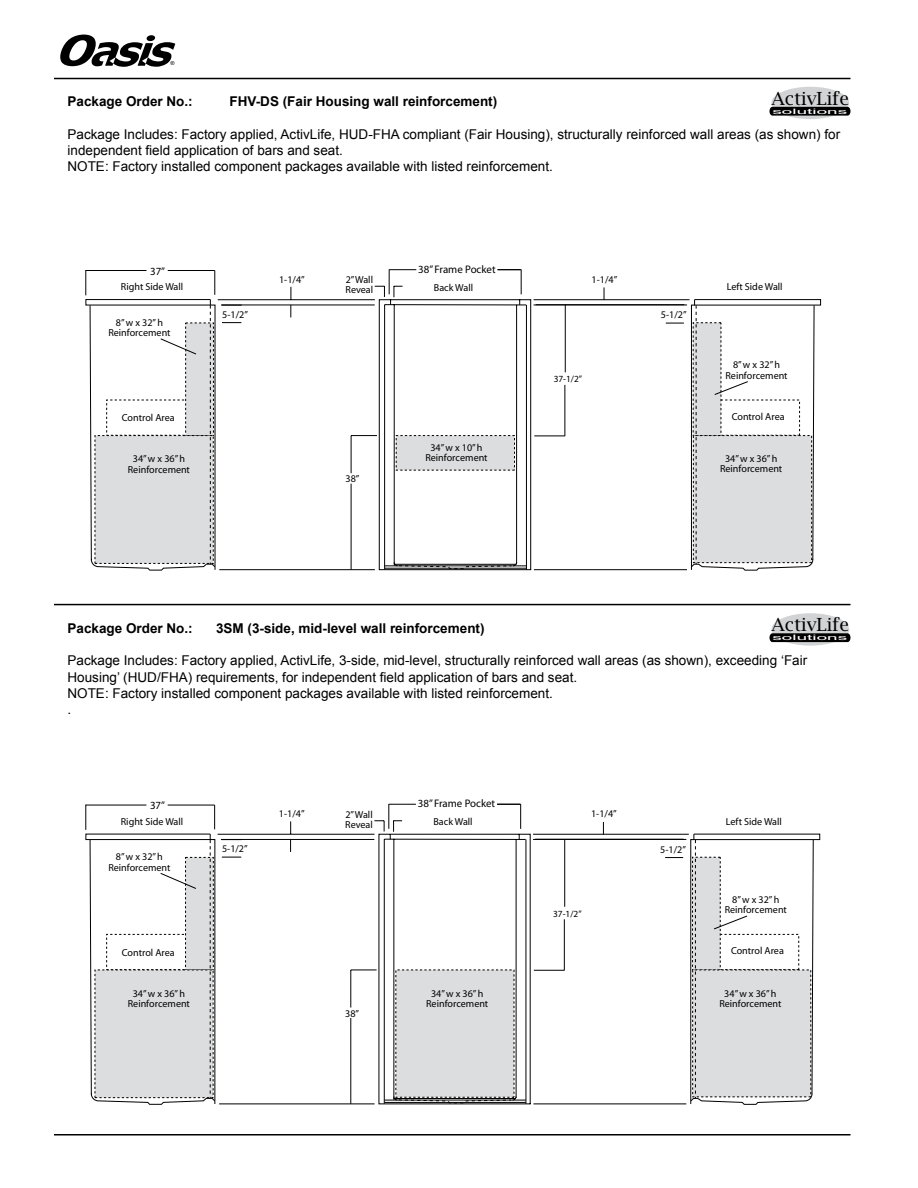
<style>
.page{position:relative;width:918px;height:1188px;background:#fff}
.page>*{position:absolute;margin:0;border:0;box-sizing:border-box;transform-origin:0 0}
.t1{font:18px "Lucida Bright";color:#000}
.t2{font:13.5px/16.2px "Arial";color:#000}
.t3{font:700 13.5px "Arial";color:#000}
.t4{font:10.95px "Myriad";color:#000}
.t5{font:10.2px/10.2px "Myriad";color:#000;text-align:center}
.t6{font:9.45px/9.4px "Myriad";color:#000;text-align:center}
.t7{font:7.5px "Arial Narrow";color:#fff;scale:3.08 1}
.t8{font:5.55px "Arial";color:#000}
</style>
<div class="page">
<svg style="left:86px;top:803px;width:435px;height:301px"></svg>
<svg style="left:533px;top:834px;width:287px;height:271px"></svg>
<svg style="left:690px;top:834px;width:124px;height:271px"></svg>
<svg style="left:603px;top:822px;width:1px;height:12px"></svg>
<hr style="left:219px;top:1104px;width:156px;height:1px;background:#000">
<hr style="left:218px;top:834px;width:157px;height:1px;background:#000">
<hr style="left:221px;top:839px;width:153px;height:1px;background:#000">
<hr style="left:533px;top:1104px;width:153px;height:1px;background:#000">
<hr style="left:533px;top:834px;width:156px;height:1px;background:#000">
<hr style="left:533px;top:839px;width:153px;height:1px;background:#000">
<svg style="left:86px;top:805px;width:155px;height:300px"></svg>
<hr style="left:86px;top:805px;width:60px;height:1px;background:#000">
<hr style="left:168px;top:805px;width:47px;height:1px;background:#000">
<svg style="left:290px;top:821px;width:1px;height:31px"></svg>
<svg style="left:351px;top:804px;width:180px;height:301px"></svg>
<svg style="left:533px;top:299px;width:288px;height:271px"></svg>
<svg style="left:691px;top:299px;width:124px;height:271px"></svg>
<svg style="left:604px;top:287px;width:1px;height:12px"></svg>
<svg style="left:291px;top:287px;width:1px;height:12px"></svg>
<hr style="left:219px;top:569px;width:156px;height:1px;background:#000">
<hr style="left:218px;top:299px;width:157px;height:1px;background:#000">
<hr style="left:221px;top:305px;width:154px;height:1px;background:#000">
<hr style="left:534px;top:569px;width:153px;height:1px;background:#000">
<hr style="left:534px;top:299px;width:156px;height:1px;background:#000">
<hr style="left:534px;top:305px;width:153px;height:1px;background:#000">
<svg style="left:86px;top:270px;width:130px;height:300px"></svg>
<hr style="left:86px;top:270px;width:60px;height:1px;background:#000">
<hr style="left:168px;top:270px;width:47px;height:1px;background:#000">
<svg style="left:291px;top:305px;width:1px;height:12px"></svg>
<svg style="left:351px;top:269px;width:181px;height:301px"></svg>
<hr style="left:54px;top:604px;width:796px;height:1px;background:#000">
<div style="left:772px;top:613px;width:77px;height:33px;background:#d1d3d4;border-radius:50%"></div>
<svg style="left:770px;top:633px;width:80px;height:9px"></svg>
<div style="left:772px;top:87px;width:77px;height:32px;background:#d1d3d4;border-radius:50%"></div>
<svg style="left:770px;top:107px;width:80px;height:9px"></svg>
<svg style="left:60px;top:35px;width:115px;height:32px"></svg>
<hr style="left:54px;top:78px;width:796px;height:1px;background:#000">
<hr style="left:54px;top:1134px;width:796px;height:2px;background:#000">
<p class="t8" style="left:170px;top:60px;width:6px">®</p>
<h1 class="t1" style="left:771px;top:88px;width:79px">ActivLife</h1>
<p class="t7" style="left:772px;top:107px;width:26px">solutions</p>
<p class="t3" style="left:68px;top:93px;width:127px">Package Order No.:</p>
<p class="t3" style="left:230px;top:93px;width:269px">FHV-DS (Fair Housing wall reinforcement)</p>
<p class="t2" style="left:68px;top:126px;width:774px">Package Includes: Factory applied, ActivLife, HUD-FHA compliant (Fair Housing), structurally reinforced wall areas (as shown) for independent field application of bars and seat.<br>NOTE: Factory installed component packages available with listed reinforcement.</p>
<p class="t8" style="left:808px;top:99px;width:6px">®</p>
<p class="t6" style="left:731px;top:128px;width:56px">+ 0 / -3/8-inch</p>
<p class="t4" style="left:150px;top:265px;width:17px">37”</p>
<p class="t4" style="left:418px;top:264px;width:79px">38”Frame Pocket</p>
<p class="t5" style="left:346px;top:275px;width:29px;text-align:left">2” Wall<br>Reveal</p>
<p class="t5" style="left:279px;top:274px;width:27px">1-1/4”</p>
<p class="t5" style="left:592px;top:275px;width:27px">1-1/4”</p>
<p class="t5" style="left:121px;top:282px;width:64px">Right Side Wall</p>
<p class="t5" style="left:727px;top:282px;width:57px">Left Side Wall</p>
<p class="t5" style="left:434px;top:283px;width:41px">Back Wall</p>
<p class="t5" style="left:108px;top:318px;width:64px">8” w x 32”h<br>Reinforcement</p>
<p class="t5" style="left:222px;top:310px;width:27px">5-1/2”</p>
<p class="t6" style="left:554px;top:375px;width:30px">37-1/2”</p>
<p class="t5" style="left:661px;top:310px;width:27px">5-1/2”</p>
<p class="t5" style="left:726px;top:360px;width:64px">8” w x 32”h<br>Reinforcement</p>
<p class="t5" style="left:122px;top:413px;width:54px">Control Area</p>
<p class="t5" style="left:732px;top:412px;width:54px">Control Area</p>
<p class="t5" style="left:430px;top:443px;width:54px">34” w x 10”h</p>
<p class="t5" style="left:133px;top:454px;width:54px">34” w x 36”h</p>
<p class="t5" style="left:425px;top:453px;width:64px">Reinforcement</p>
<p class="t5" style="left:128px;top:465px;width:64px">Reinforcement</p>
<p class="t5" style="left:346px;top:474px;width:15px">38”</p>
<p class="t5" style="left:720px;top:454px;width:64px">34” w x 36”h<br>Reinforcement</p>
<h1 class="t1" style="left:771px;top:615px;width:79px">ActivLife</h1>
<p class="t7" style="left:772px;top:633px;width:26px">solutions</p>
<p class="t3" style="left:68px;top:619px;width:127px">Package Order No.:</p>
<p class="t3" style="left:216px;top:619px;width:270px">3SM (3-side, mid-level wall reinforcement)</p>
<p class="t2" style="left:68px;top:653px;width:741px">Package Includes: Factory applied, ActivLife, 3-side, mid-level, structurally reinforced wall areas (as shown), exceeding ‘Fair Housing’ (HUD/FHA) requirements, for independent field application of bars and seat.<br>NOTE: Factory installed component packages available with listed reinforcement.<br>.</p>
<p class="t8" style="left:807px;top:634px;width:6px">®</p>
<p class="t6" style="left:715px;top:654px;width:87px">Dimension Tolerances + 0 / -3/8-inch</p>
<p class="t4" style="left:150px;top:800px;width:17px">37”</p>
<p class="t4" style="left:418px;top:798px;width:79px">38”Frame Pocket</p>
<p class="t5" style="left:345px;top:810px;width:29px;text-align:left">2” Wall<br>Reveal</p>
<p class="t5" style="left:279px;top:809px;width:27px">1-1/4”</p>
<p class="t5" style="left:591px;top:809px;width:27px">1-1/4”</p>
<p class="t5" style="left:121px;top:817px;width:64px">Right Side Wall</p>
<p class="t5" style="left:726px;top:817px;width:57px">Left Side Wall</p>
<p class="t5" style="left:433px;top:817px;width:41px">Back Wall</p>
<p class="t5" style="left:108px;top:852px;width:64px">8” w x 32”h<br>Reinforcement</p>
<p class="t5" style="left:222px;top:844px;width:27px">5-1/2”</p>
<p class="t6" style="left:553px;top:909px;width:30px">37-1/2”</p>
<p class="t5" style="left:660px;top:845px;width:27px">5-1/2”</p>
<p class="t5" style="left:725px;top:895px;width:64px">8” w x 32”h<br>Reinforcement</p>
<p class="t5" style="left:122px;top:948px;width:54px">Control Area</p>
<p class="t5" style="left:731px;top:946px;width:54px">Control Area</p>
<p class="t5" style="left:128px;top:989px;width:64px">34” w x 36”h<br>Reinforcement</p>
<p class="t5" style="left:345px;top:1009px;width:15px">38”</p>
<p class="t5" style="left:426px;top:989px;width:64px">34” w x 36”h<br>Reinforcement</p>
<p class="t5" style="left:719px;top:988px;width:64px">34” w x 36”h<br>Reinforcement</p>
</div>
